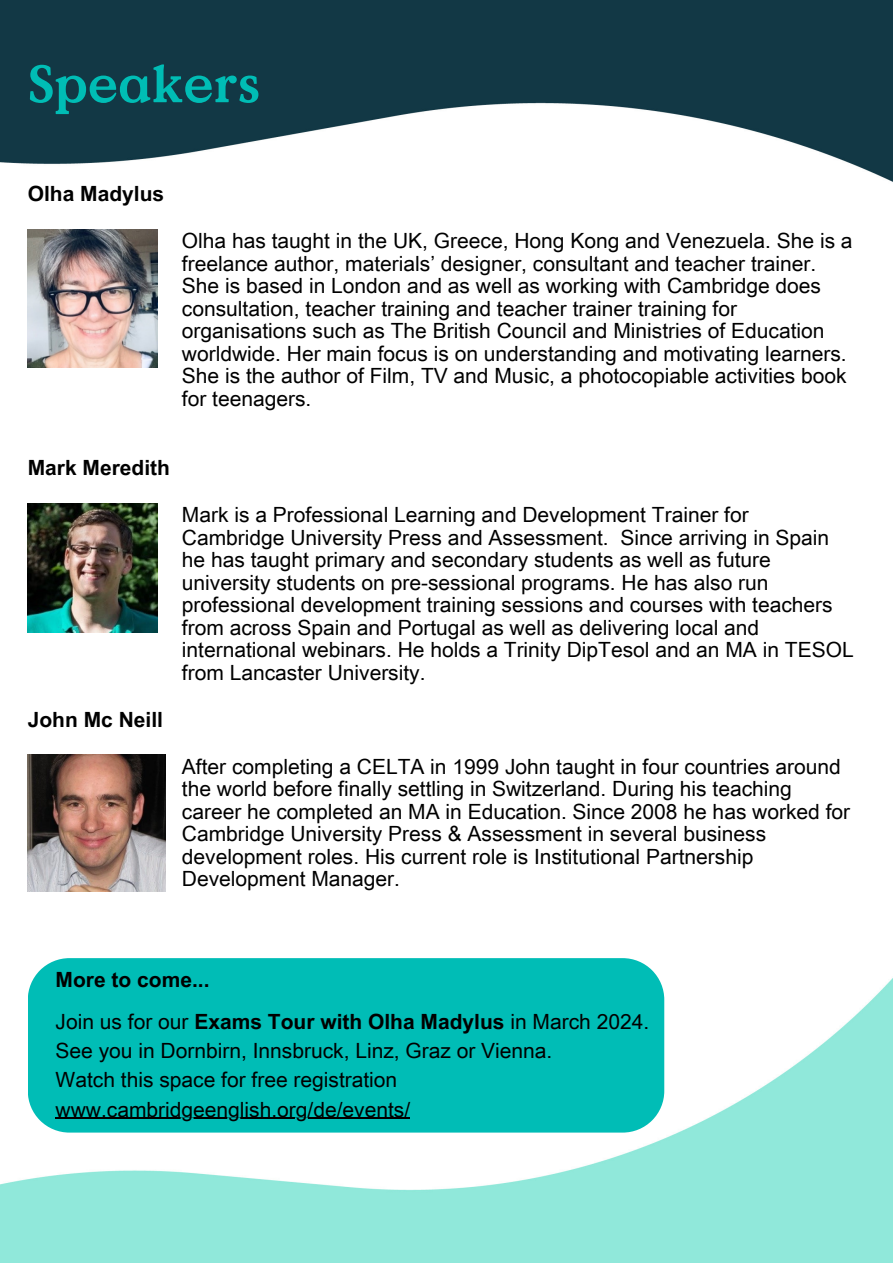
<style>
.page{position:relative;width:893px;height:1264px;background:#fff}
.page>*{position:absolute;margin:0;border:0;box-sizing:border-box;transform-origin:0 0}
.t1{font:700 52.5px "Value Serif Pro";color:#00bdb5}
.t2{font:21px/22.5px "Arial Unicode MS";color:#000}
.t3{font:700 21px "Arial Unicode MS";color:#000}
.s1{font-weight:700}
</style>
<div class="page">
<img style="left:0;top:0;width:892px;height:1262px">
<img style="left:28px;top:229px;width:129px;height:138px">
<div style="left:28px;top:958px;width:636px;height:174px;background:#00bdb6"></div>
<hr style="left:56px;top:1117px;width:354px;height:1px;background:#000">
<img style="left:28px;top:503px;width:129px;height:129px">
<img style="left:28px;top:754px;width:137px;height:137px">
<p class="t1" style="left:28px;top:51px;width:234px">Speakers</p>
<p class="t3" style="left:28px;top:178px;width:138px">Olha Madylus</p>
<p class="t2" style="left:182px;top:228px;width:672px">Olha has taught in the UK, Greece, Hong Kong and Venezuela. She is a freelance author, materials’ designer, consultant and teacher trainer.<br>She is based in London and as well as working with Cambridge does consultation, teacher training and teacher trainer training for organisations such as The British Council and Ministries of Education worldwide. Her main focus is on understanding and motivating learners.<br>She is the author of Film, TV and Music, a photocopiable activities book for teenagers.</p>
<p class="t3" style="left:28px;top:452px;width:144px">Mark Meredith</p>
<p class="t3" style="left:28px;top:704px;width:137px">John Mc Neill</p>
<p class="t2" style="left:182px;top:502px;width:673px">Mark is a Professional Learning and Development Trainer for Cambridge University Press and Assessment. Since arriving in Spain he has taught primary and secondary students as well as future university students on pre-sessional programs. He has also run professional development training sessions and courses with teachers from across Spain and Portugal as well as delivering local and international webinars. He holds a Trinity DipTesol and an MA in TESOL from Lancaster University.</p>
<p class="t2" style="left:182px;top:754px;width:669px">After completing a CELTA in 1999 John taught in four countries around the world before finally settling in Switzerland. During his teaching career he completed an MA in Education. Since 2008 he has worked for Cambridge University Press &amp; Assessment in several business development roles. His current role is Institutional Partnership Development Manager.</p>
<p class="t3" style="left:56px;top:964px;width:155px">More to come...</p>
<p class="t2" style="left:56px;top:1009px;width:595px">Join us for our <span class="s1">Exams Tour with Olha Madylus</span> in March 2024.</p>
<p class="t2" style="left:56px;top:1038px;width:498px">See you in Dornbirn, Innsbruck, Linz, Graz or Vienna.</p>
<p class="t2" style="left:56px;top:1067px;width:343px">Watch this space for free registration</p>
<p class="t2" style="left:56px;top:1097px;width:356px">www.cambridgeenglish.org/de/events/</p>
</div>
